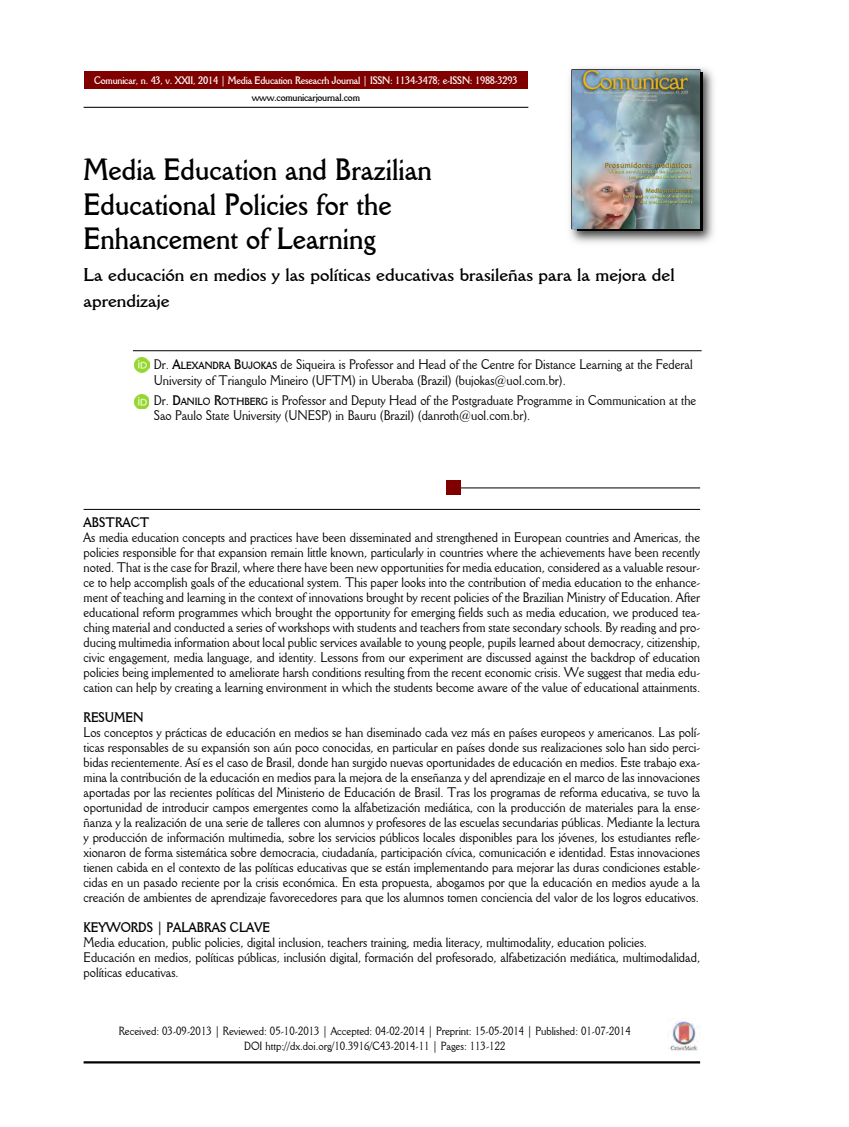
<style>
.page{position:relative;width:849px;height:1127px;background:#fff}
.page>*{position:absolute;margin:0;border:0;box-sizing:border-box;transform-origin:0 0}
.t1{font:700 30px/34.5px "Della Robbia BT";color:#000;scale:.9 1}
.t2{font:700 18px/26px "Della Robbia BT";color:#000}
.t3{font:13.5px/15px "Della Robbia BT";color:#000;scale:.9 1}
.t4{font:700 13.5px "Della Robbia BT";color:#000;scale:.9 1}
.t5{font:11.55px/15px "Della Robbia BT";color:#000;text-align:center;scale:.9 1}
.t6{font:700 10.5px "Della Robbia BT";letter-spacing:-.02em;color:#fff;scale:.9 1}
.t7{font:700 10.5px "Della Robbia BT";letter-spacing:-.02em;color:#000;scale:.9 1}
.s1{font-weight:700}
.s2{font-weight:700;font-size:10.2px}
</style>
<div class="page">
<svg style="left:83px;top:106px;width:446px;height:2px"></svg>
<div style="left:84px;top:71px;width:444px;height:17px;background:#800000"></div>
<img style="left:569px;top:68px;width:145px;height:175px">
<img style="left:577px;top:73px;width:125px;height:157px">
<img style="left:572px;top:70px;width:128px;height:158px">
<svg style="left:132px;top:350px;width:570px;height:1px"></svg>
<svg style="left:83px;top:508px;width:618px;height:2px"></svg>
<svg style="left:461px;top:487px;width:240px;height:1px"></svg>
<img style="left:668px;top:1018px;width:30px;height:33px">
<hr style="left:84px;top:1061px;width:616px;height:2px;background:#000">
<div style="left:446px;top:481px;width:15px;height:14px;background:#800000"></div>
<svg style="left:138px;top:360px;width:12px;height:13px"></svg>
<img style="left:134px;top:357px;width:15px;height:15px">
<img style="left:134px;top:394px;width:15px;height:15px">
<p class="t6" style="left:94px;top:74px;width:472px">Comunicar, n. 43, v. XXII, 2014 | Media Education Reseacrh Journal | ISSN: 1134-3478; e-ISSN: 1988-3293</p>
<p class="t7" style="left:252px;top:91px;width:122px">www.comunicarjournal.com</p>
<h1 class="t1" style="left:84px;top:152px;width:389px">Media Education and Brazilian<br>Educational Policies for the<br>Enhancement of Learning</h1>
<h2 class="t2" style="left:84px;top:261px;width:593px">La educación en medios y las políticas educativas brasileñas para la mejora del aprendizaje</h2>
<p class="t3" style="left:154px;top:356px;width:600px;line-height:15.8px">Dr. <span class="s1">A</span><span class="s2">LEXANDRA</span> <span class="s1">B</span><span class="s2">UJOKAS</span> de Siqueira is Professor and Head of the Centre for Distance Learning at the Federal<br>University of Triangulo Mineiro (UFTM) in Uberaba (Brazil) (bujokas@uol.com.br).</p>
<p class="t3" style="left:154px;top:392px;width:604px;line-height:15.8px">Dr. <span class="s1">D</span><span class="s2">ANILO</span> <span class="s1">R</span><span class="s2">OTHBERG</span> is Professor and Deputy Head of the Postgraduate Programme in Communication at the<br>Sao Paulo State University (UNESP) in Bauru (Brazil) (danroth@uol.com.br).</p>
<p class="t4" style="left:84px;top:514px;width:75px">ABSTRACT</p>
<p class="t3" style="left:84px;top:530px;width:687px;text-align:justify">As media education concepts and practices have been disseminated and strengthened in European countries and Americas, the policies responsible for that expansion remain little known, particularly in countries where the achievements have been recently noted. That is the case for Brazil, where there have been new opportunities for media education, considered as a valuable resour&shy;ce to help accomplish goals of the educational system. This paper looks into the contribution of media education to the enhance - ment of teaching and learning in the context of innovations brought by recent policies of the Brazilian Ministry of Education. After educational reform programmes which brought the opportunity for emerging fields such as media education, we produced tea&shy;ching material and conducted a series of workshops with students and teachers from state secondary schools. By reading and pro&shy;ducing multimedia information about local public services available to young people, pupils learned about democracy, citizenship, civic engagement, media language, and identity. Lessons from our experiment are discussed against the backdrop of education policies being implemented to ameliorate harsh conditions resulting from the recent economic crisis. We suggest that media edu&shy;cation can help by creating a learning environment in which the students become aware of the value of educational attainments.</p>
<p class="t4" style="left:84px;top:709px;width:68px">RESUMEN</p>
<p class="t3" style="left:84px;top:725px;width:687px;text-align:justify">Los conceptos y prácticas de educación en medios se han diseminado cada vez más en países europeos y americanos. Las polí&shy;ticas responsables de su expansión son aún poco conocidas, en particular en países donde sus realizaciones solo han sido perci&shy;bidas recientemente. Así es el caso de Brasil, donde han surgido nuevas oportunidades de educación en medios. Este trabajo exa&shy;mina la contribución de la educación en medios para la mejora de la enseñanza y del aprendizaje en el marco de las innovaciones aportadas por las recientes políticas del Ministerio de Educación de Brasil. Tras los programas de reforma educativa, se tuvo la oportunidad de introducir campos emergentes como la alfabetización mediática, con la producción de materiales para la ense&shy;ñanza y la realización de una serie de talleres con alumnos y profesores de las escuelas secundarias públicas. Mediante la lectura y producción de información multimedia, sobre los servicios públicos locales disponibles para los jóvenes, los estudiantes refle&shy;xionaron de forma sistemática sobre democracia, ciudadanía, participación cívica, comunicación e identidad. Estas innovaciones tienen cabida en el contexto de las políticas educativas que se están implementando para mejorar las duras condiciones estable&shy;cidas en un pasado reciente por la crisis económica. En esta propuesta, abogamos por que la educación en medios ayude a la creación de ambientes de aprendizaje favorecedores para que los alumnos tomen conciencia del valor de los logros educativos.</p>
<p class="t4" style="left:84px;top:919px;width:209px">KEYWORDS | PALABRAS CLAVE</p>
<p class="t3" style="left:84px;top:935px;width:687px">Media education, public policies, digital inclusion, teachers training, media literacy, multimodality, education policies.<br>Educación en medios, políticas públicas, inclusión digital, formación del profesorado, alfabetización mediática, multimodalidad, políticas educativas.</p>
<p class="t5" style="left:119px;top:1023px;width:570px">Received: 03-09-2013 | Reviewed: 05-10-2013 | Accepted: 04-02-2014 | Preprint: 15-05-2014 | Published: 01-07-2014<br>DOI http://dx.doi.org/10.3916/C43-2014-11 | Pages: 113-122</p>
</div>
